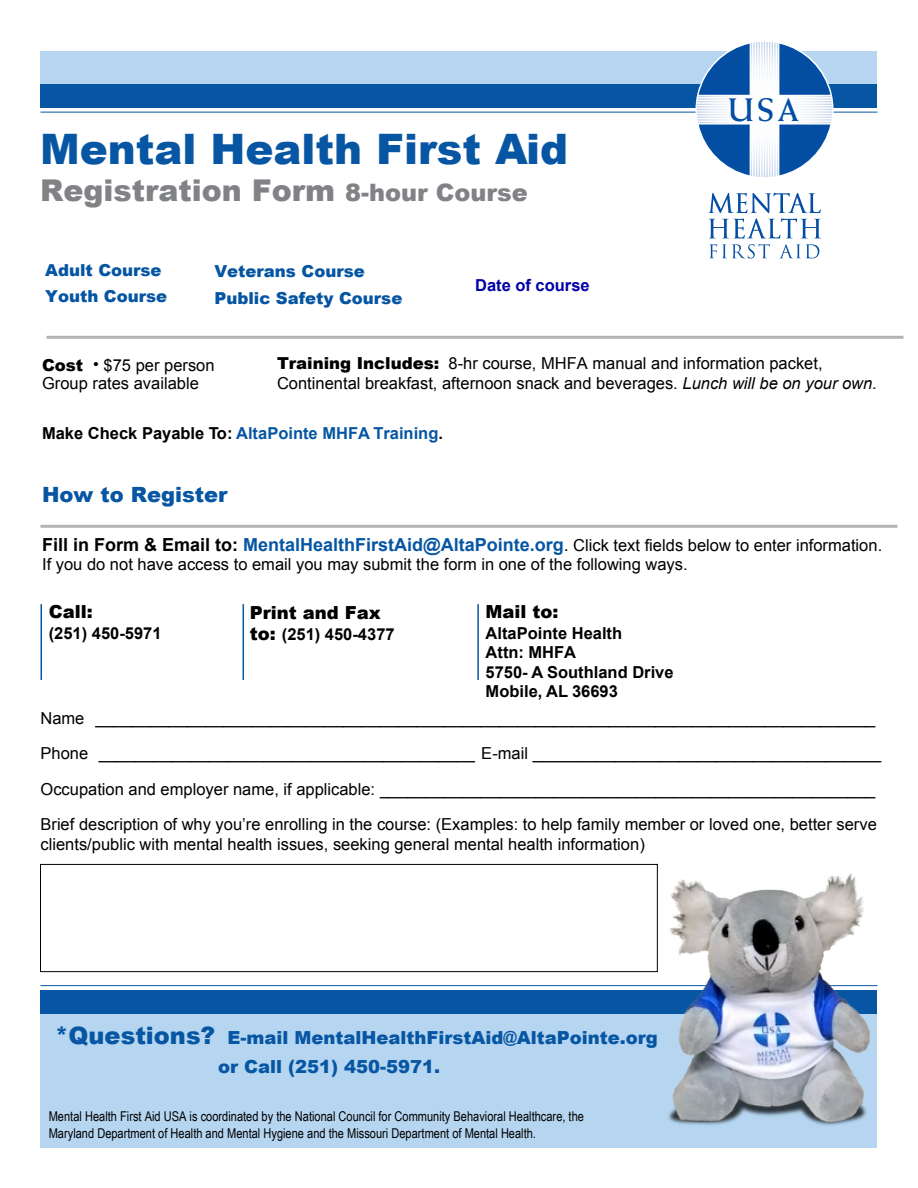
<style>
.page{position:relative;width:918px;height:1188px;background:#fff}
.page>*{position:absolute;margin:0;border:0;box-sizing:border-box;transform-origin:0 0}
.t1{font:900 42px "Arial";color:#0756a3}
.t2{font:700 32.7px "Weiss";color:#034ea2}
.t3{font:900 30px "Arial";color:#808285}
.t4{font:900 21px "Arial";color:#0756a3}
.t5{font:900 18px/29px "Arial";color:#0756a3}
.t6{font:900 18px "Arial";color:#000}
.t7{font:16.5px/35.5px "Arial";color:#000}
.t8{font:700 16.5px/19.6px "Arial";color:#000}
.t9{font:900 16.5px/26px "Arial";color:#0655a3}
.t10{font:700 16.5px "Arial";color:#0756a3}
.t11{font:700 16.5px "Arial";color:#0000a6}
.t12{font:13.5px/16.2px "Arial Narrow";color:#000}
.s1{font-size:24px}
.s2{font-weight:900}
.s3{font-style:italic}
.s4{color:#000}
.s5{font-weight:700;font-size:18px}
.s6{font-weight:700;font-size:18px;color:#0756a3}
.s7{font-size:18px}
.s8{font-weight:900;font-size:18px}
</style>
<div class="page">
<div style="left:40px;top:1008px;width:838px;height:140px;background:#b5d5f0"></div>
<div style="left:40px;top:990px;width:838px;height:23px;background:#0756a3"></div>
<hr style="left:40px;top:985px;width:838px;height:1px;background:#0756a3">
<div style="left:40px;top:51px;width:838px;height:39px;background:#b5d5f0"></div>
<div style="left:40px;top:85px;width:838px;height:23px;background:#0756a3"></div>
<hr style="left:40px;top:112px;width:838px;height:1px;background:#0756a3">
<div style="left:40px;top:864px;width:618px;height:108px;border:1px solid #000"></div>
<hr style="left:40px;top:525px;width:857px;height:3px;background:#b1b4b6">
<svg style="left:708px;top:193px;width:113px;height:66px"></svg>
<svg style="left:696px;top:42px;width:138px;height:135px"></svg>
<hr style="left:243px;top:604px;width:1px;height:76px;background:#0756a3">
<hr style="left:40px;top:604px;width:2px;height:76px;background:#0756a3">
<hr style="left:477px;top:604px;width:2px;height:76px;background:#0756a3">
<img style="left:651px;top:864px;width:227px;height:275px">
<hr style="left:46px;top:336px;width:857px;height:3px;background:#b1b4b6">
<h1 class="t1" style="left:40px;top:118px;width:529px">Mental Health First Aid</h1>
<h3 class="t3" style="left:40px;top:169px;width:489px">Registration Form <span class="s1">8-hour Course</span></h3>
<p class="t9" style="left:45px;top:256px;width:123px">Adult Course<br>Youth Course</p>
<p class="t9" style="left:214px;top:256px;width:189px;line-height:27.3px">Veterans Course<br>Public Safety Course</p>
<p class="t11" style="left:475px;top:274px;width:116px">Date of course</p>
<h2 class="t2" style="left:728px;top:91px;width:73px">USA</h2>
<p class="t7" style="left:277px;top:353px;width:601px;line-height:19.8px"><span class="s2">Training Includes:</span> 8-hr course, MHFA manual and information packet,<br>Continental breakfast, afternoon snack and beverages. <span class="s3">Lunch will be on your own.</span></p>
<p class="t7" style="left:42px;top:356px;width:174px;line-height:17.7px"><span class="s2">Cost</span> • $75 per person<br>Group rates available</p>
<p class="t10" style="left:42px;top:423px;width:402px"><span class="s4">Make Check Payable To:</span> AltaPointe MHFA Training<span class="s4">.</span></p>
<p class="t4" style="left:42px;top:479px;width:187px">How to Register</p>
<p class="t7" style="left:42px;top:536px;width:842px;line-height:19.4px"><span class="s5">Fill in Form &amp; Email to:</span> <span class="s6">MentalHealthFirstAid@AltaPointe.org</span><span class="s7">.</span> Click text fields below to enter information.<br>If you do not have access to email you may submit the form in one of the following ways.</p>
<p class="t6" style="left:49px;top:599px;width:45px">Call:</p>
<p class="t8" style="left:49px;top:624px;width:114px">(251) 450-5971</p>
<p class="t6" style="left:486px;top:599px;width:74px">Mail to:</p>
<p class="t8" style="left:486px;top:623px;width:190px">AltaPointe Health<br>Attn: MHFA<br>5750- A Southland Drive<br>Mobile, AL 36693</p>
<p class="t6" style="left:250px;top:599px;width:133px">Print and Fax</p>
<p class="t8" style="left:250px;top:625px;width:146px"><span class="s8">to:</span> (251) 450-4377</p>
<p class="t7" style="left:40px;top:700px;width:842px">Name _____________________________________________________________________________________ Phone _________________________________________ E-mail ______________________________________ Occupation and employer name, if applicable: ______________________________________________________ Brief description of why you’re enrolling in the course: (Examples: to help family member or loved one, better serve</p>
<p class="t7" style="left:41px;top:827px;width:606px">clients/public with mental health issues, seeking general mental health information)</p>
<p class="t5" style="left:218px;top:1023px;width:441px;text-indent:-163px"><span class="s1">*Questions?</span> E-mail MentalHealthFirstAid@AltaPointe.org or Call (251) 450-5971.</p>
<p class="t12" style="left:49px;top:1108px;width:537px">Mental Health First Aid USA is coordinated by the National Council for Community Behavioral Healthcare, the<br>Maryland Department of Health and Mental Hygiene and the Missouri Department of Mental Health.</p>
</div>
